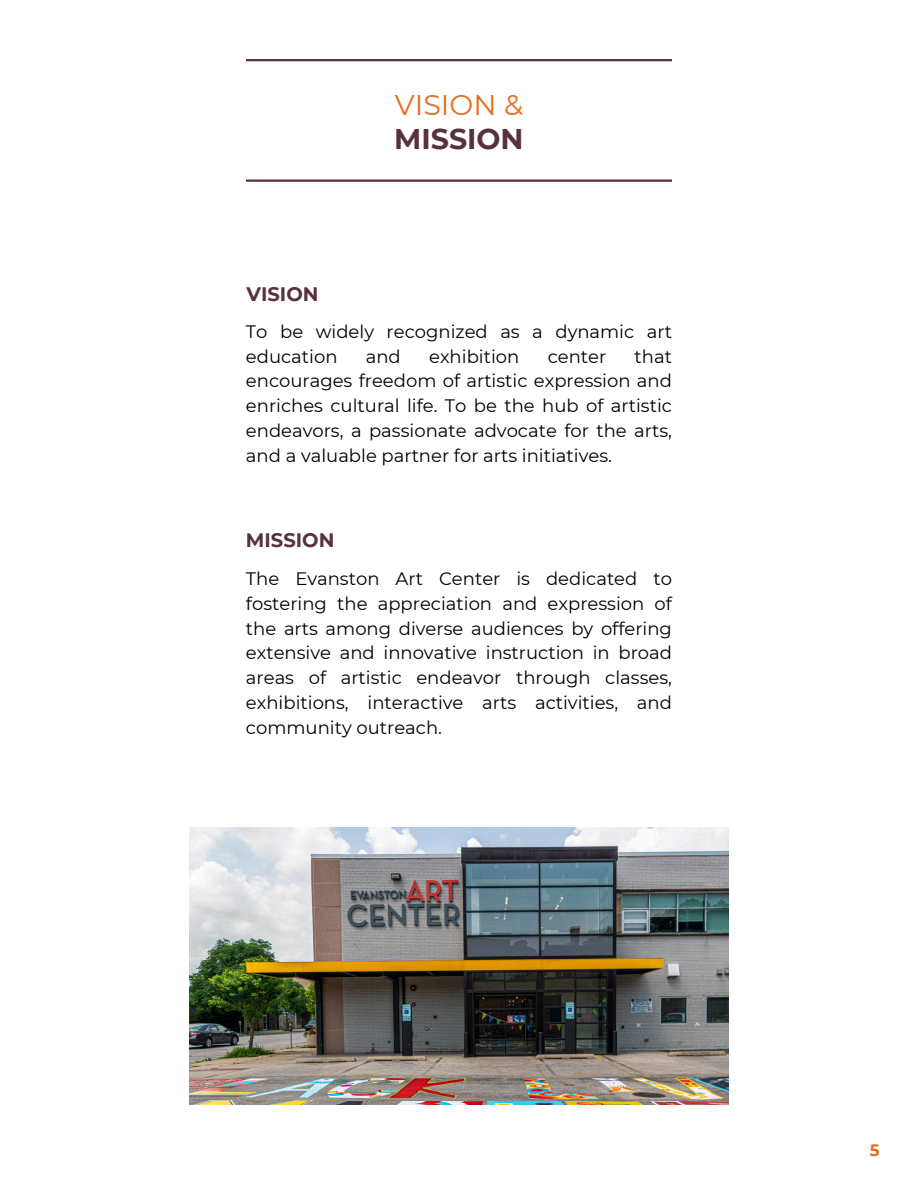
<style>
.page{position:relative;width:918px;height:1188px;background:#fff}
.page>*{position:absolute;margin:0;border:0;box-sizing:border-box;transform-origin:0 0}
.t1{font:700 28.5px "Montserrat";color:#58313e}
.t2{font:28.5px "Montserrat";color:#e86d1f}
.t3{font:700 19.5px "Montserrat";color:#58313e}
.t4{font:18px/24.8px "Montserrat";color:#000;text-align:justify}
.t5{font:700 16.5px "Montserrat";color:#e86d1f}
</style>
<div class="page">
<hr style="left:246px;top:59px;width:426px;height:2px;background:#58313e">
<hr style="left:246px;top:180px;width:426px;height:2px;background:#58313e">
<img style="left:190px;top:828px;width:539px;height:277px">
<p class="t2" style="left:395px;top:88px;width:130px">VISION &amp;</p>
<p class="t3" style="left:247px;top:282px;width:73px">VISION</p>
<p class="t1" style="left:394px;top:121px;width:131px">MISSION</p>
<p class="t4" style="left:246px;top:319px;width:428px">To be widely recognized as a dynamic art education</p>
<p class="t4" style="left:246px;top:344px;width:428px;text-indent:389px">that encourages freedom of artistic expression and enriches cultural life. To be the hub of artistic endeavors, a passionate advocate for the arts, and a valuable partner for arts initiatives.</p>
<p class="t4" style="left:366px;top:344px;width:37px">and</p>
<p class="t4" style="left:429px;top:344px;width:92px">exhibition</p>
<p class="t4" style="left:548px;top:344px;width:60px">center</p>
<p class="t3" style="left:246px;top:528px;width:90px">MISSION</p>
<p class="t4" style="left:246px;top:566px;width:428px">The Evanston Art Center is dedicated to fostering the appreciation and expression of the arts among diverse audiences by offering extensive and innovative instruction in broad areas of artistic endeavor through classes, exhibitions, interactive arts activities, and community outreach.</p>
<p class="t5" style="left:870px;top:1140px;width:11px">5</p>
</div>
